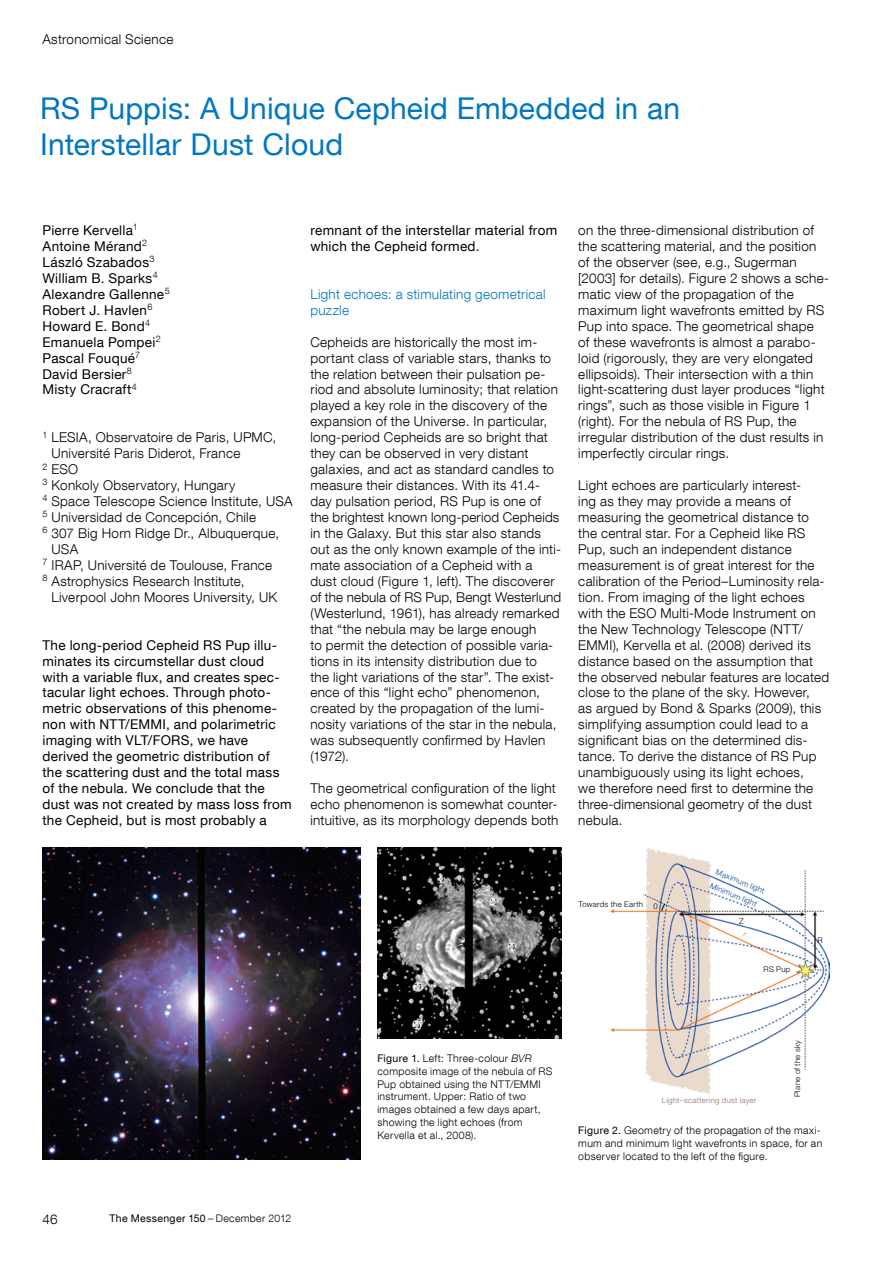
<style>
.page{position:relative;width:893px;height:1263px;background:#fff}
.page>*{position:absolute;margin:0;border:0;box-sizing:border-box;transform-origin:0 0}
.article_title{font:30px/36.2px "Helvetica Neue LT Com";letter-spacing:.005em;color:#0077c1}
._45_9pt{font:300 13.5px/15.9px "Helvetica Neue LT Com";letter-spacing:.02em;color:#000}
._55_9pt{font:13.5px/15.9px "Helvetica Neue LT Com";letter-spacing:.02em;color:#000}
._45_9pt-2{font:13.5px "Helvetica Neue LT Com";letter-spacing:.02em;color:#000}
._45_9pt_blue{font:300 13.5px/15.9px "Helvetica Neue LT Com";letter-spacing:.02em;color:#0077c1}
._45_7pt_ZA_3_mm{font:300 10.5px/12.8px "Helvetica Neue LT Com";letter-spacing:.03em;color:#000}
.t1{font:10.5px "Helvetica Neue LT Com";letter-spacing:.03em;color:#000}
.t2{font:300 7.8px "Helvetica Neue LT Com";letter-spacing:.035em;color:#000}
.t3{font:300 7.8px "Helvetica Neue LT Com";letter-spacing:.035em;color:#8d7067}
.t4{font:300 7.8px/14.9px "Helvetica Neue LT Com";color:#00489b}
.s1{font-weight:300}
.s2{font-weight:400}
.s3{font-style:italic}
</style>
<div class="page">
<img style="left:43px;top:847px;width:317px;height:313px">
<img style="left:377px;top:847px;width:184px;height:192px">
<img style="left:610px;top:848px;width:219px;height:245px">
<svg style="left:743px;top:932px;width:4px;height:5px"></svg>
<p class="_45_9pt" style="left:43px;top:31px;width:132px">Astronomical Science</p>
<p class="article_title" style="left:40px;top:90px;width:641px">RS Puppis: A Unique Cepheid Embedded in an<br>Interstellar Dust Cloud</p>
<p class="_45_9pt-2" style="left:43px;top:222px;width:97px">Pierre Kervella<sup>1</sup></p>
<p class="_45_9pt-2" style="left:43px;top:238px;width:106px">Antoine Mérand<sup>2</sup></p>
<p class="_45_9pt-2" style="left:43px;top:254px;width:114px">László Szabados<sup>3</sup></p>
<p class="_45_9pt-2" style="left:43px;top:270px;width:117px">William B. Sparks<sup>4</sup></p>
<p class="_45_9pt-2" style="left:43px;top:286px;width:129px">Alexandre Gallenne<sup>5</sup></p>
<p class="_45_9pt-2" style="left:43px;top:302px;width:112px">Robert J. Havlen<sup>6</sup></p>
<p class="_45_9pt-2" style="left:43px;top:318px;width:109px">Howard E. Bond<sup>4</sup></p>
<p class="_45_9pt-2" style="left:43px;top:333px;width:120px">Emanuela Pompei<sup>2</sup></p>
<p class="_45_9pt-2" style="left:43px;top:349px;width:99px">Pascal Fouqué<sup>7</sup></p>
<p class="_45_9pt-2" style="left:43px;top:365px;width:91px">David Bersier<sup>8</sup></p>
<p class="_45_9pt-2" style="left:43px;top:381px;width:96px">Misty Cracraft<sup>4</sup></p>
<p class="_45_9pt" style="left:52px;top:429px;width:226px;text-indent:-9px"><sup>1</sup> LESIA, Observatoire de Paris, UPMC,<br>Université Paris Diderot, France</p>
<p class="_45_9pt" style="left:43px;top:461px;width:37px"><sup>2</sup> ESO</p>
<p class="_45_9pt" style="left:43px;top:477px;width:194px"><sup>3</sup> Konkoly Observatory, Hungary</p>
<p class="_45_9pt" style="left:43px;top:493px;width:252px"><sup>4</sup> Space Telescope Science Institute, USA</p>
<p class="_45_9pt" style="left:43px;top:509px;width:215px"><sup>5</sup> Universidad de Concepción, Chile</p>
<p class="_45_9pt" style="left:52px;top:525px;width:229px;text-indent:-9px"><sup>6</sup> 307 Big Horn Ridge Dr., Albuquerque,<br>USA</p>
<p class="_45_9pt" style="left:43px;top:557px;width:231px"><sup>7</sup> IRAP, Université de Toulouse, France</p>
<p class="_45_9pt" style="left:52px;top:573px;width:227px;text-indent:-9px"><sup>8</sup> Astrophysics Research Institute,<br>Liverpool John Moores University, UK</p>
<p class="_55_9pt" style="left:43px;top:636px;width:251px">The long-period Cepheid RS Pup illu&shy;minates its circumstellar dust cloud with a variable flux, and creates spec&shy;tacular light echoes. Through photo&shy;metric observations of this phenome&shy;non with NTT/EMMI, and polarimetric imaging with VLT/FORS, we have derived the geometric distribution of the scattering dust and the total mass of the nebula. We conclude that the dust was not created by mass loss from the Cepheid, but is most probably a</p>
<p class="_55_9pt" style="left:310px;top:222px;width:248px">remnant of the interstellar material from which the Cepheid formed.</p>
<p class="_45_9pt_blue" style="left:310px;top:286px;width:237px">Light echoes: a stimulating geometrical puzzle</p>
<p class="_45_9pt" style="left:310px;top:334px;width:252px">Cepheids are historically the most im-- portant class of variable stars, thanks to the relation between their pulsation pe-- riod and absolute luminosity; that relation played a key role in the discovery of the expansion of the Universe. In particular, long-period Cepheids are so bright that they can be observed in very distant galaxies, and act as standard candles to measure their distances. With its 41.4- day pulsation period, RS Pup is one of the brightest known long-period Cepheids in the Galaxy. But this star also stands out as the only known example of the inti&shy;mate association of a Cepheid with a dust cloud (Figure 1, left). The discoverer of the nebula of RS Pup, Bengt Westerlund (Westerlund, 1961), has already remarked that “the nebula may be large enough<br>to permit the detection of possible varia&shy;tions in its intensity distribution due to<br>the light variations of the star”. The exist&shy;ence of this “light echo” phenomenon, created by the propagation of the lumi&shy;nosity variations of the star in the nebula, was subsequently confirmed by Havlen (1972).</p>
<p class="_45_9pt" style="left:310px;top:780px;width:250px">The geometrical configuration of the light echo phenomenon is somewhat counter&shy;intuitive, as its morphology depends both</p>
<p class="_45_9pt" style="left:578px;top:222px;width:252px">on the three-dimensional distribution of the scattering material, and the position of the observer (see, e.g., Sugerman [2003] for details). Figure 2 shows a sche&shy;matic view of the propagation of the maximum light wavefronts emitted by RS Pup into space. The geometrical shape<br>of these wavefronts is almost a parabo&shy;loid (rigorously, they are very elongated ellipsoids). Their intersection with a thin light-scattering dust layer produces “light rings”, such as those visible in Figure 1 (right). For the nebula of RS Pup, the irregular distribution of the dust results in imperfectly circular rings.</p>
<p class="_45_9pt" style="left:578px;top:477px;width:252px">Light echoes are particularly interest-<br>ing as they may provide a means of measuring the geometrical distance to the central star. For a Cepheid like RS Pup, such an independent distance measurement is of great interest for the calibration of the Period–Luminosity rela&shy;tion. From imaging of the light echoes with the ESO Multi-Mode Instrument on the New Technology Telescope (NTT/ EMMI), Kervella et al. (2008) derived its distance based on the assumption that the observed nebular features are located close to the plane of the sky. However,<br>as argued by Bond &amp; Sparks (2009), this simplifying assumption could lead to a significant bias on the determined dis&shy;tance. To derive the distance of RS Pup unambiguously using its light echoes,<br>we therefore need first to determine the three-dimensional geometry of the dust nebula.</p>
<p class="t2" style="left:578px;top:899px;width:66px">Towards the Earth</p>
<p class="t2" style="left:653px;top:902px;width:6px">0</p>
<p class="t4" style="left:719px;top:864px;width:54px;rotate:22deg">Maximum light<br>Minimum light</p>
<p class="t2" style="left:739px;top:916px;width:6px">Z</p>
<p class="t2" style="left:764px;top:964px;width:28px">RS Pup</p>
<p class="t2" style="left:818px;top:935px;width:7px">R</p>
<p class="_45_9pt" style="left:43px;top:1211px;width:17px">46</p>
<p class="t1" style="left:109px;top:1211px;width:183px">The Messenger 150 <span class="s1">– December 2012</span></p>
<p class="_45_7pt_ZA_3_mm" style="left:377px;top:1052px;width:177px"><span class="s2">Figure 1.</span> Left: Three-colour <span class="s3">BVR </span>composite image of the nebula of RS<br>Pup obtained using the NTT/EMMI instrument. Upper: Ratio of two images obtained a few days apart, showing the light echoes (from<br>Kervella et al., 2008).</p>
<p class="t2" style="left:793px;top:1097px;width:58px;rotate:-90deg">Plane of the sky</p>
<p class="t3" style="left:662px;top:1095px;width:96px">Light–scattering dust layer</p>
<p class="_45_7pt_ZA_3_mm" style="left:578px;top:1124px;width:246px"><span class="s2">Figure 2.</span> Geometry of the propagation of the maxi&shy;mum and minimum light wavefronts in space, for an observer located to the left of the figure.</p>
</div>
